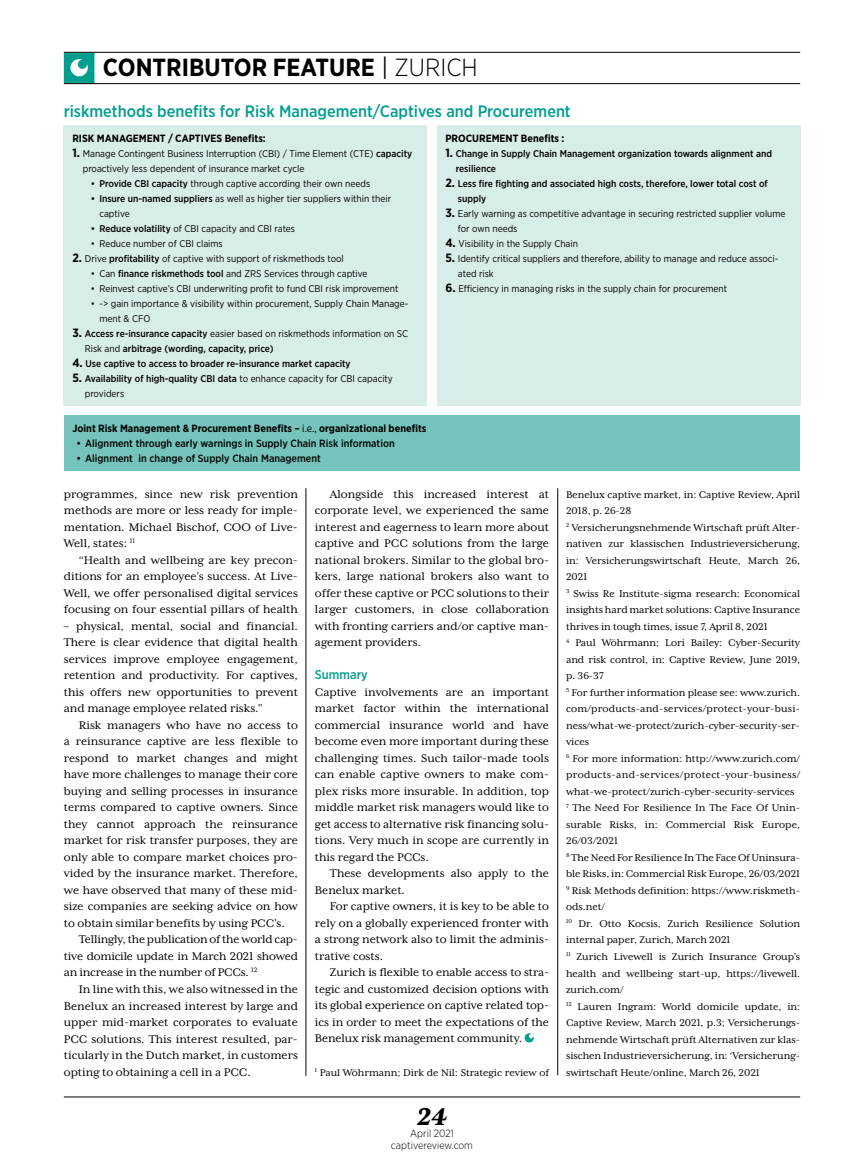
<style>
.page{position:relative;width:864px;height:1161px;background:#fff}
.page>*{position:absolute;margin:0;border:0;box-sizing:border-box;transform-origin:0 0}
.t1{font:italic 800 27.75px "Mrs Eaves XL Serif OT";color:#000}
.t2{font:700 24.75px "Gotham Narrow";color:#000}
.t3{font:500 16.5px "Gotham Narrow";color:#009e8e}
.t4{font:12.75px/16.5px "Mrs Eaves XL Serif OT";color:#000;text-align:justify}
.t5{font:500 12.75px "Gotham Narrow";color:#009e8e}
.t6{font:11.25px/16.5px "Mrs Eaves XL Serif OT";letter-spacing:-.005em;color:#000}
.t7{font:700 10.5px "Gotham Narrow";color:#000}
.t8{font:500 10.5px "Gotham Narrow";color:#000}
.t9{font:300 10.5px/12px "Gotham Narrow";color:#000;text-align:center}
.t10{font:9.75px/15px "Gotham Narrow";color:#000}
.t11{font:500 9.75px/15px "Gotham Narrow";color:#000}
.s1{font-weight:400}
.s2{font-weight:300}
.s3{font-weight:700;font-size:12px}
.s4{font-weight:500}
</style>
<div class="page">
<hr style="left:64px;top:1096px;width:735px;height:1px;background:#000">
<svg style="left:64px;top:53px;width:30px;height:30px"></svg>
<hr style="left:64px;top:52px;width:735px;height:1px;background:#000">
<hr style="left:64px;top:83px;width:735px;height:1px;background:#000">
<svg style="left:524px;top:1033px;width:9px;height:10px"></svg>
<hr style="left:305px;top:488px;width:1px;height:588px;background:#000">
<hr style="left:557px;top:488px;width:1px;height:587px;background:#000">
<div style="left:64px;top:125px;width:363px;height:281px;background:#d8ecea"></div>
<div style="left:436px;top:125px;width:363px;height:281px;background:#d8ecea"></div>
<div style="left:64px;top:415px;width:735px;height:55px;background:#74c4bb"></div>
<h2 class="t2" style="left:103px;top:52px;width:376px">CONTRIBUTOR FEATURE <span class="s1">|</span> <span class="s2">ZURICH</span></h2>
<p class="t3" style="left:64px;top:100px;width:508px">riskmethods benefits for Risk Management/Captives and Procurement</p>
<p class="t7" style="left:72px;top:132px;width:195px">RISK MANAGEMENT / CAPTIVES Benefits:</p>
<p class="t10" style="left:83px;top:146px;width:331px;text-indent:-10px"><span class="s3">1.</span> Manage Contingent Business Interruption (CBI) / Time Element (CTE) <span class="s4">capacity </span>proactively less dependent of insurance market cycle</p>
<p class="t10" style="left:91px;top:176px;width:281px"><span class="s4">• Provide CBI capacity</span> through captive according their own needs</p>
<p class="t10" style="left:99px;top:191px;width:293px;text-indent:-9px"><span class="s4">• Insure un-named suppliers</span> as well as higher tier suppliers within their captive</p>
<p class="t10" style="left:91px;top:221px;width:206px"><span class="s4">• Reduce volatility</span> of CBI capacity and CBI rates</p>
<p class="t10" style="left:91px;top:236px;width:133px">• Reduce number of CBI claims</p>
<p class="t10" style="left:72px;top:251px;width:273px"><span class="s3">2.</span> Drive <span class="s4">profitability</span> of captive with support of riskmethods tool</p>
<p class="t10" style="left:91px;top:266px;width:278px">• Can <span class="s4">finance riskmethods tool</span> and ZRS Services through captive</p>
<p class="t10" style="left:91px;top:281px;width:309px">• Reinvest captive’s CBI underwriting profit to fund CBI risk improvement</p>
<p class="t10" style="left:99px;top:296px;width:310px;text-indent:-9px">• -&gt; gain importance &amp; visibility within procurement, Supply Chain Manage&shy;ment &amp; CFO</p>
<p class="t11" style="left:85px;top:326px;width:325px;text-indent:-12px"><span class="s3">3.</span> Access re-insurance capacity <span class="s1">easier based on riskmethods information on SC<br>Risk and</span> arbitrage (wording, capacity, price)</p>
<p class="t11" style="left:72px;top:356px;width:280px"><span class="s3">4.</span> Use captive to access to broader re-insurance market capacity</p>
<p class="t10" style="left:85px;top:371px;width:309px;text-indent:-12px"><span class="s3">5.</span> <span class="s4">Availability of high-quality CBI data</span> to enhance capacity for CBI capacity providers</p>
<p class="t7" style="left:72px;top:421px;width:355px">Joint Risk Management &amp; Procurement Benefits – <span class="s1">i.e.,</span> organizational benefits</p>
<p class="t8" style="left:77px;top:436px;width:319px">• Alignment through early warnings in Supply Chain Risk information</p>
<p class="t8" style="left:77px;top:451px;width:245px">• Alignment in change of Supply Chain Management</p>
<p class="t7" style="left:445px;top:132px;width:120px">PROCUREMENT Benefits :</p>
<p class="t11" style="left:455px;top:146px;width:317px;text-indent:-10px"><span class="s3">1.</span> Change in Supply Chain Management organization towards alignment and resilience</p>
<p class="t11" style="left:457px;top:176px;width:311px;text-indent:-12px"><span class="s3">2.</span> Less fire fighting and associated high costs, therefore, lower total cost of supply</p>
<p class="t10" style="left:457px;top:206px;width:329px;text-indent:-12px"><span class="s3">3.</span> Early warning as competitive advantage in securing restricted supplier volume for own needs</p>
<p class="t10" style="left:445px;top:236px;width:134px"><span class="s3">4.</span> Visibility in the Supply Chain</p>
<p class="t10" style="left:457px;top:251px;width:322px;text-indent:-12px"><span class="s3">5.</span> Identify critical suppliers and therefore, ability to manage and reduce associ&shy;ated risk</p>
<p class="t10" style="left:445px;top:281px;width:283px"><span class="s3">6.</span> Efficiency in managing risks in the supply chain for procurement</p>
<p class="t4" style="left:64px;top:486px;width:235px">programmes, since new risk prevention methods are more or less ready for imple&shy;mentation. Michael Bischof, COO of Live-Well, states: <sup>11</sup></p>
<p class="t4" style="left:64px;top:552px;width:235px;text-indent:15px">“Health and wellbeing are key precon&shy;ditions for an employee’s success. At Live-Well, we offer personalised digital services focusing on four essential pillars of health</p>
<p class="t4" style="left:64px;top:618px;width:235px">– physical, mental, social and financial.<br>There is clear evidence that digital health services improve employee engagement, retention and productivity. For captives, this offers new opportunities to prevent and manage employee related risks.”</p>
<p class="t4" style="left:64px;top:717px;width:235px;text-indent:15px">Risk managers who have no access to a reinsurance captive are less flexible to respond to market changes and might have more challenges to manage their core buying and selling processes in insurance terms compared to captive owners. Since they cannot approach the reinsurance market for risk transfer purposes, they are only able to compare market choices pro&shy;vided by the insurance market. Therefore, we have observed that many of these mid&shy;size companies are seeking advice on how to obtain similar benefits by using PCC’s.</p>
<p class="t4" style="left:64px;top:931px;width:235px;text-indent:15px">Tellingly, the publication of the world cap&shy;tive domicile update in March 2021 showed an increase in the number of PCCs. <sup>12</sup></p>
<p class="t4" style="left:64px;top:981px;width:235px;text-indent:15px">In line with this, we also witnessed in the Benelux an increased interest by large and upper mid-market corporates to evaluate PCC solutions. This interest resulted, par&shy;ticularly in the Dutch market, in customers opting to obtaining a cell in a PCC.</p>
<p class="t4" style="left:315px;top:486px;width:235px;text-indent:15px">Alongside this increased interest at corporate level, we experienced the same interest and eagerness to learn more about captive and PCC solutions from the large national brokers. Similar to the global bro&shy;kers, large national brokers also want to offer these captive or PCC solutions to their larger customers, in close collaboration with fronting carriers and/or captive man&shy;agement providers.</p>
<p class="t5" style="left:315px;top:667px;width:54px">Summary</p>
<p class="t4" style="left:315px;top:684px;width:235px">Captive involvements are an important market factor within the international commercial insurance world and have become even more important during these challenging times. Such tailor-made tools can enable captive owners to make com&shy;plex risks more insurable. In addition, top middle market risk managers would like to get access to alternative risk financing solu&shy;tions. Very much in scope are currently in this regard the PCCs.</p>
<p class="t4" style="left:315px;top:865px;width:235px;text-indent:15px">These developments also apply to the<br>Benelux market.</p>
<p class="t4" style="left:315px;top:898px;width:235px;text-indent:15px">For captive owners, it is key to be able to rely on a globally experienced fronter with a strong network also to limit the adminis&shy;trative costs.</p>
<p class="t4" style="left:315px;top:964px;width:235px;text-indent:15px">Zurich is flexible to enable access to stra&shy;tegic and customized decision options with its global experience on captive related top&shy;ics in order to meet the expectations of the Benelux risk management community.</p>
<p class="t6" style="left:315px;top:1064px;width:235px"><sup>1</sup> Paul Wöhrmann; Dirk de Nil: Strategic review of</p>
<h1 class="t1" style="left:417px;top:1103px;width:32px">24</h1>
<p class="t9" style="left:391px;top:1127px;width:83px">April 2021 captivereview.com</p>
<p class="t6" style="left:566px;top:486px;width:236px">Benelux captive market, in: Captive Review, April 2018, p. 26-28<br><sup>2</sup> Versicherungsnehmende Wirtschaft prüft Alter&shy;nativen zur klassischen Industrieversicherung, in: Versicherungswirtschaft Heute, March 26, 2021<br><sup>3</sup> Swiss Re Institute-sigma research: Economical insights hard market solutions: Captive Insurance thrives in tough times, issue 7, April 8, 2021<br><sup>4</sup> Paul Wöhrmann; Lori Bailey: Cyber-Security and risk control, in: Captive Review, June 2019, p. 36-37<br><sup>5</sup> For further information please see: www.zurich. com/products-and-services/protect-your-busi&shy;ness/what-we-protect/zurich-cyber-security-ser&shy;vices<br><sup>6</sup> For more information: http://www.zurich.com/ products-and-services/protect-your-business/ what-we-protect/zurich-cyber-security-services<br><sup>7</sup> The Need For Resilience In The Face Of Unin&shy;surable Risks, in: Commercial Risk Europe, 26/03/2021<br><sup>8</sup> The Need For Resilience In The Face Of Uninsura&shy;ble Risks, in: Commercial Risk Europe, 26/03/2021<br><sup>9</sup> Risk Methods definition: https://www.riskmeth&shy;ods.net/<br><sup>10</sup> Dr. Otto Kocsis, Zurich Resilience Solution internal paper, Zurich, March 2021<br><sup>11</sup> Zurich Livewell is Zurich Insurance Group’s health and wellbeing start-up, https://livewell. zurich.com/<br><sup>12</sup> Lauren Ingram: World domicile update, in:<br>Captive Review, March 2021, p.3; Versicherungs&shy;nehmende Wirtschaft prüft Alternativen zur klas&shy;sischen Industrieversicherung, in: ‘Versicherung&shy;swirtschaft Heute/online, March 26, 2021</p>
</div>
